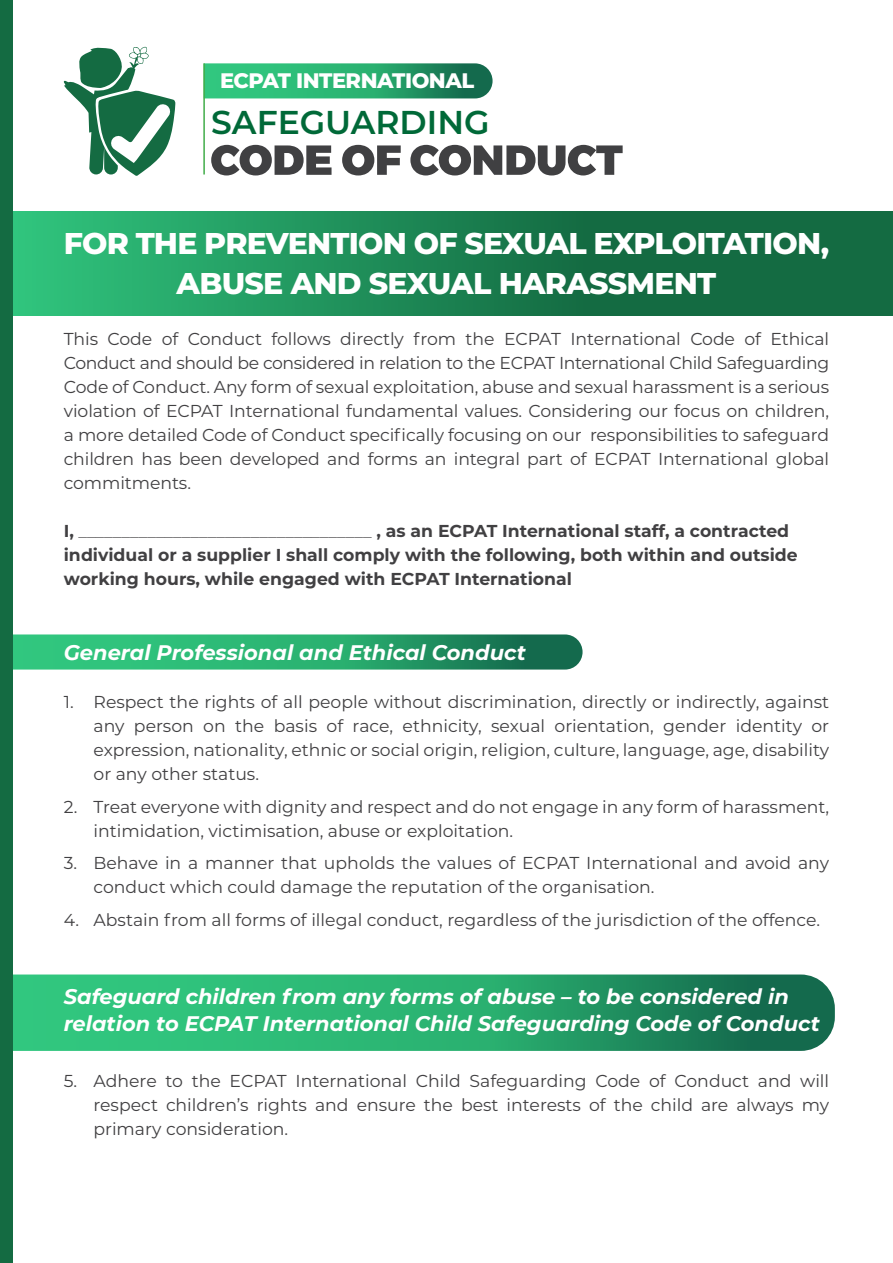
<style>
.page{position:relative;width:893px;height:1263px;background:#fff}
.page>*{position:absolute;margin:0;border:0;box-sizing:border-box;transform-origin:0 0}
.t1{font:600 33px "Montserrat";color:#006938}
.t2{font:800 30px/40.5px "Montserrat";letter-spacing:-.025em;color:#fff;text-align:center}
.t3{font:italic 700 21px/27px "Montserrat";color:#fff}
.t4{font:800 21px "Montserrat";letter-spacing:-.025em;color:#fff}
.t5{font:17.25px/24px "Montserrat";color:#414042;text-align:justify}
.t6{font:700 17.25px/24px "Montserrat";color:#414042}
.s1{font-weight:300}
</style>
<div class="page">
<svg style="left:205px;top:63px;width:288px;height:35px;background:#2ba970"></svg>
<svg style="left:12px;top:211px;width:881px;height:104px;background:#1d8855"></svg>
<svg style="left:12px;top:634px;width:571px;height:35px;background:#2ba76f"></svg>
<svg style="left:12px;top:974px;width:823px;height:77px;background:#2aa76e"></svg>
<div style="left:0;top:0;width:12px;height:1263px;background:#146b42"></div>
<svg style="left:211px;top:145px;width:121px;height:30px"></svg>
<svg style="left:342px;top:145px;width:59px;height:30px"></svg>
<svg style="left:410px;top:145px;width:213px;height:30px"></svg>
<svg style="left:63px;top:47px;width:113px;height:129px"></svg>
<hr style="left:203px;top:63px;width:2px;height:111px;background:#41ad49">
<p class="t4" style="left:220px;top:65px;width:256px">ECPAT INTERNATIONAL</p>
<h1 class="t1" style="left:211px;top:99px;width:280px">SAFEGUARDING</h1>
<h2 class="t2" style="left:64px;top:221px;width:767px">FOR THE PREVENTION OF SEXUAL EXPLOITATION,<br>ABUSE AND SEXUAL HARASSMENT</h2>
<p class="t5" style="left:64px;top:326px;width:767px">This Code of Conduct follows directly from the ECPAT International Code of Ethical Conduct and should be considered in relation to the ECPAT International Child Safeguarding Code of Conduct. Any form of sexual exploitation, abuse and sexual harassment is a serious violation of ECPAT International fundamental values. Considering our focus on children, a more detailed Code of Conduct specifically focusing on our responsibilities to safeguard children has been developed and forms an integral part of ECPAT International global commitments.</p>
<p class="t6" style="left:64px;top:518px;width:735px">I, <span class="s1">__________________________________</span> , as an ECPAT International staff, a contracted individual or a supplier I shall comply with the following, both within and outside working hours, while engaged with ECPAT International</p>
<p class="t3" style="left:64px;top:638px;width:464px">General Professional and Ethical Conduct</p>
<p class="t5" style="left:94px;top:689px;width:737px;text-indent:-30px">1. Respect the rights of all people without discrimination, directly or indirectly, against any person on the basis of race, ethnicity, sexual orientation, gender identity or expression, nationality, ethnic or social origin, religion, culture, language, age, disability or any other status.</p>
<p class="t5" style="left:94px;top:794px;width:737px;text-indent:-30px">2. Treat everyone with dignity and respect and do not engage in any form of harassment, intimidation, victimisation, abuse or exploitation.</p>
<p class="t5" style="left:94px;top:850px;width:737px;text-indent:-30px">3. Behave in a manner that upholds the values of ECPAT International and avoid any conduct which could damage the reputation of the organisation.</p>
<p class="t5" style="left:64px;top:907px;width:758px">4. Abstain from all forms of illegal conduct, regardless of the jurisdiction of the offence.</p>
<p class="t3" style="left:64px;top:982px;width:757px">Safeguard children from any forms of abuse – to be considered in relation to ECPAT International Child Safeguarding Code of Conduct</p>
<p class="t5" style="left:94px;top:1068px;width:737px;text-indent:-30px">5. Adhere to the ECPAT International Child Safeguarding Code of Conduct and will respect children’s rights and ensure the best interests of the child are always my primary consideration.</p>
</div>
